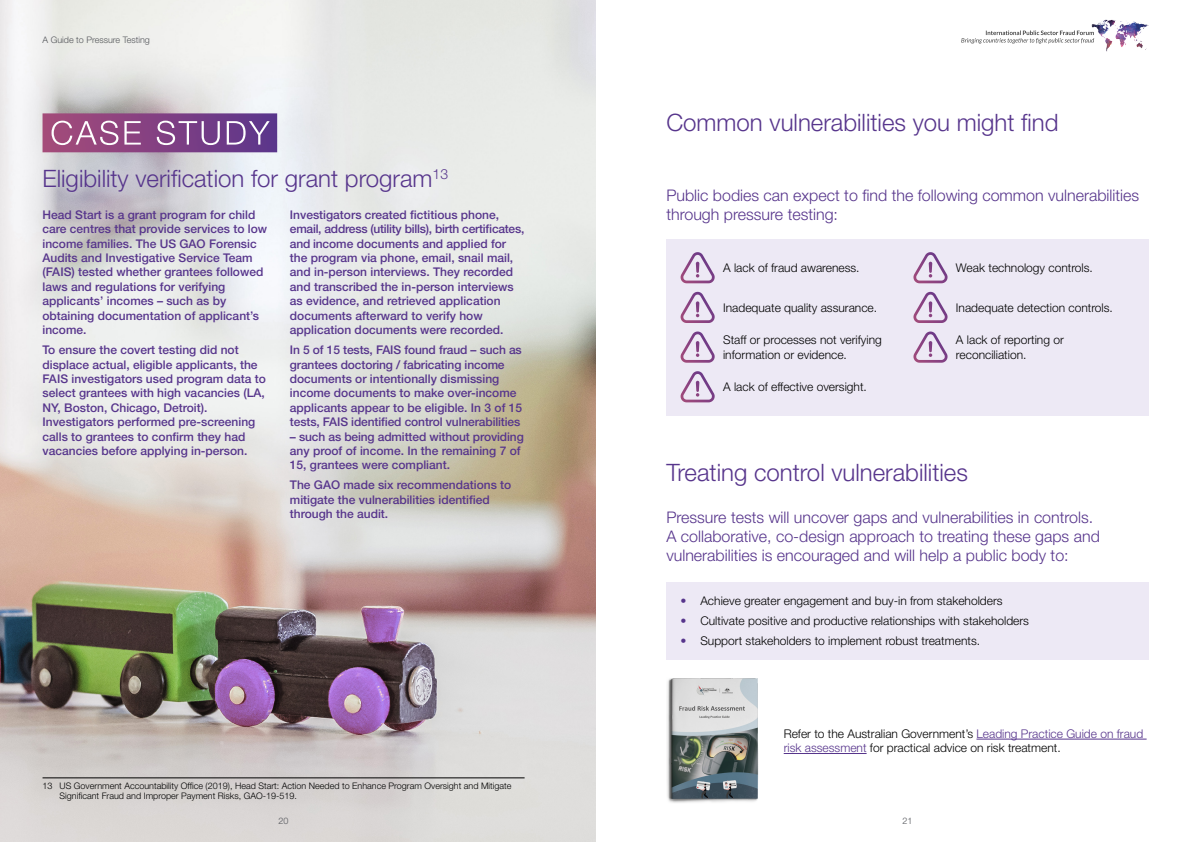
<style>
.page{position:relative;width:1191px;height:842px;background:#fff}
.page>*{position:absolute;margin:0;border:0;box-sizing:border-box;transform-origin:0 0}
.t1{font:300 24px "Helvetica Neue LT Std";color:#57358c}
.t2{font:300 16px/19.2px "Helvetica Neue LT Std";color:#57358c}
.t3{font:500 12px/14.4px "Helvetica Neue LT Std";color:#57358c}
.t4{font:300 12px/14.4px "Helvetica Neue LT Std";color:#000}
.t5{font:300 9px/10.8px "Helvetica Neue LT Std";color:#000}
.t6{font:300 9px "Helvetica Neue LT Std";color:#54565b}
.s1{color:#57358c}
</style>
<div class="page">
<img style="left:0;top:0;width:595px;height:842px">
<svg style="left:43px;top:113px;width:234px;height:39px;background:#905891"></svg>
<hr style="left:43px;top:778px;width:481px;height:1px;background:#000">
<div style="left:666px;top:239px;width:482px;height:176px;background:#ede9f5"></div>
<svg style="left:680px;top:252px;width:35px;height:31px"></svg>
<svg style="left:680px;top:292px;width:35px;height:31px"></svg>
<svg style="left:680px;top:331px;width:35px;height:32px"></svg>
<svg style="left:680px;top:371px;width:35px;height:31px"></svg>
<svg style="left:913px;top:252px;width:34px;height:31px"></svg>
<svg style="left:913px;top:292px;width:34px;height:31px"></svg>
<svg style="left:913px;top:331px;width:34px;height:32px"></svg>
<div style="left:666px;top:582px;width:482px;height:77px;background:#ede9f5"></div>
<img style="left:667px;top:678px;width:92px;height:125px">
<hr style="left:976px;top:739px;width:170px;height:1px;background:#57358c">
<hr style="left:783px;top:753px;width:83px;height:1px;background:#57358c">
<img style="left:1091px;top:20px;width:57px;height:32px">
<svg style="left:961px;top:31px;width:133px;height:13px"></svg>
<p class="t6" style="left:43px;top:34px;width:109px">A Guide to Pressure Testing</p>
<h1 class="t1" style="left:43px;top:164px;width:407px">Eligibility verification for grant program<sup>13</sup></h1>
<p class="t3" style="left:43px;top:207px;width:226px">Head Start is a grant program for child care centres that provide services to low income families. The US GAO Forensic Audits and Investigative Service Team (FAIS) tested whether grantees followed laws and regulations for verifying applicants’ incomes – such as by obtaining documentation of applicant’s income.</p>
<p class="t3" style="left:43px;top:342px;width:225px">To ensure the covert testing did not displace actual, eligible applicants, the FAIS investigators used program data to select grantees with high vacancies (LA, NY, Boston, Chicago, Detroit).<br>Investigators performed pre-screening calls to grantees to confirm they had vacancies before applying in-person.</p>
<p class="t3" style="left:290px;top:207px;width:236px">Investigators created fictitious phone, email, address (utility bills), birth certificates, and income documents and applied for the program via phone, email, snail mail, and in-person interviews. They recorded and transcribed the in-person interviews as evidence, and retrieved application documents afterward to verify how application documents were recorded.</p>
<p class="t3" style="left:290px;top:342px;width:234px">In 5 of 15 tests, FAIS found fraud – such as grantees doctoring / fabricating income documents or intentionally dismissing income documents to make over-income applicants appear to be eligible. In 3 of 15 tests, FAIS identified control vulnerabilities</p>
<p class="t3" style="left:290px;top:429px;width:235px">– such as being admitted without providing any proof of income. In the remaining 7 of<br>15, grantees were compliant.</p>
<p class="t3" style="left:290px;top:478px;width:223px">The GAO made six recommendations to mitigate the vulnerabilities identified through the audit.</p>
<p class="t5" style="left:60px;top:780px;width:453px;text-indent:-17px">13 US Government Accountability Office (2019), Head Start: Action Needed to Enhance Program Oversight and Mitigate<br>Significant Fraud and Improper Payment Risks, GAO-19-519.</p>
<h1 class="t1" style="left:666px;top:107px;width:394px">Common vulnerabilities you might find</h1>
<h2 class="t2" style="left:666px;top:185px;width:474px">Public bodies can expect to find the following common vulnerabilities through pressure testing:</h2>
<p class="t4" style="left:723px;top:260px;width:138px">A lack of fraud awareness.</p>
<p class="t4" style="left:723px;top:300px;width:156px">Inadequate quality assurance.</p>
<p class="t4" style="left:723px;top:332px;width:160px">Staff or processes not verifying information or evidence.</p>
<p class="t4" style="left:723px;top:379px;width:145px">A lack of effective oversight.</p>
<p class="t4" style="left:956px;top:260px;width:138px">Weak technology controls.</p>
<p class="t4" style="left:956px;top:300px;width:158px">Inadequate detection controls.</p>
<p class="t4" style="left:956px;top:332px;width:109px">A lack of reporting or reconciliation.</p>
<h1 class="t1" style="left:666px;top:458px;width:303px">Treating control vulnerabilities</h1>
<h2 class="t2" style="left:666px;top:507px;width:435px">Pressure tests will uncover gaps and vulnerabilities in controls.<br>A collaborative, co-design approach to treating these gaps and vulnerabilities is encouraged and will help a public body to:</h2>
<p class="t4" style="left:680px;top:593px;width:323px"><span class="s1">•</span> Achieve greater engagement and buy-in from stakeholders</p>
<p class="t4" style="left:680px;top:613px;width:350px"><span class="s1">•</span> Cultivate positive and productive relationships with stakeholders</p>
<p class="t4" style="left:680px;top:634px;width:301px"><span class="s1">•</span> Support stakeholders to implement robust treatments.</p>
<p class="t4" style="left:783px;top:726px;width:361px">Refer to the Australian Government’s <span class="s1">Leading Practice Guide on fraud risk assessment</span> for practical advice on risk treatment.</p>
<p class="t6" style="left:278px;top:815px;width:12px">20</p>
<p class="t6" style="left:902px;top:815px;width:12px">21</p>
</div>
